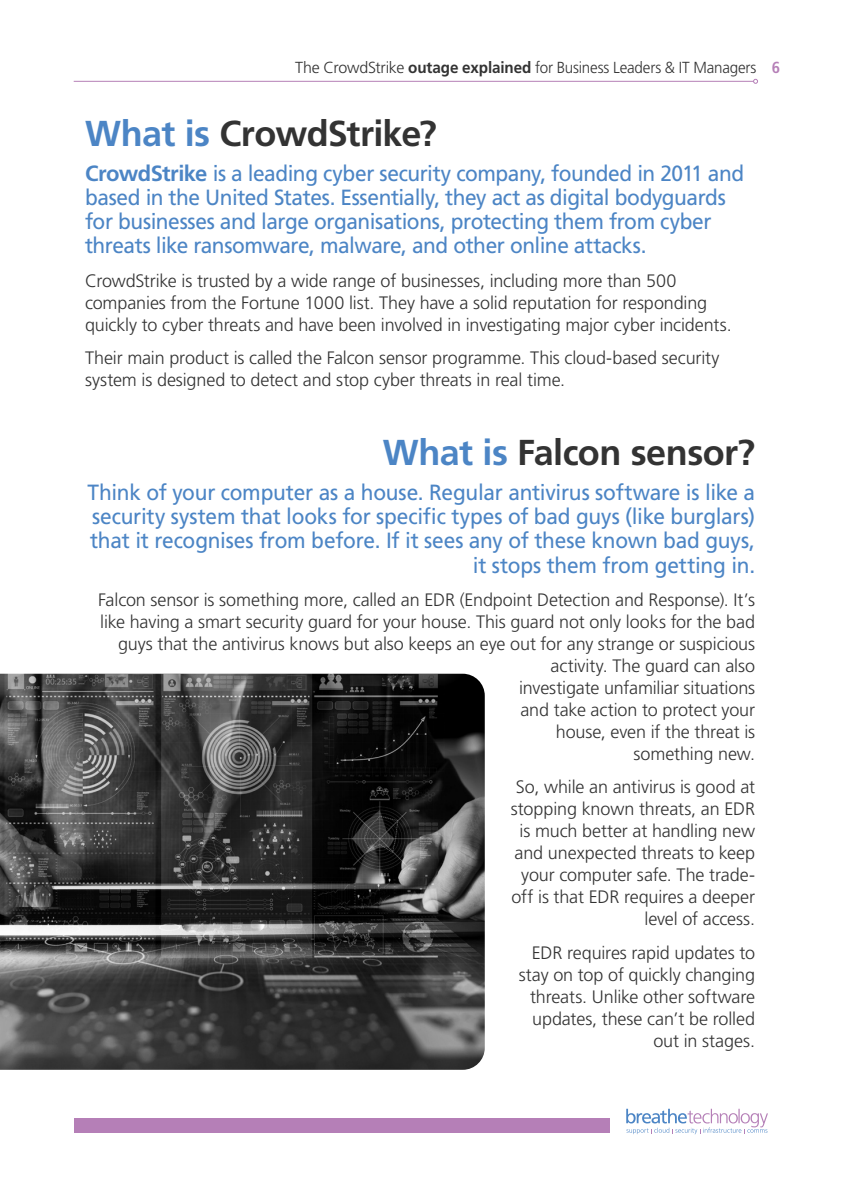
<style>
.page{position:relative;width:842px;height:1191px;background:#fff}
.page>*{position:absolute;margin:0;border:0;box-sizing:border-box;transform-origin:0 0}
.t1{font:700 36px "Frutiger LT Std";letter-spacing:-.015em;color:#333}
.t2{font:22px/24px "Frutiger LT Std";letter-spacing:-.015em;color:#4c85c5;scale:.95 1}
.t3{font:300 18px/22px "Frutiger LT Std";letter-spacing:-.01em;color:#333;text-align:right}
.t4{font:300 16px "Frutiger LT Std";letter-spacing:-.015em;color:#333}
.s1{font-weight:700}
.s2{font-weight:700;font-stretch:condensed;color:#b57fb7}
.s3{color:#4c85c5}
</style>
<div class="page">
<svg style="left:626px;top:1108px;width:142px;height:26px"></svg>
<hr style="left:74px;top:81px;width:679px;height:1px;background:#b57fb7">
<svg style="left:753px;top:79px;width:5px;height:5px"></svg>
<div style="left:74px;top:1118px;width:535px;height:14px;background:#b57fb7"></div>
<img style="left:0;top:673px;width:485px;height:396px">
<p class="t4" style="left:295px;top:58px;width:486px">The CrowdStrike <span class="s1">outage explained</span> for Business Leaders &amp; IT Managers <span class="s2">6</span></p>
<p class="t1" style="left:85px;top:112px;width:353px"><span class="s3">What is</span> CrowdStrike?</p>
<p class="t2" style="left:85px;top:162px;width:695px"><span class="s1">CrowdStrike</span> is a leading cyber security company, founded in 2011 and based in the United States. Essentially, they act as digital bodyguards for businesses and large organisations, protecting them from cyber threats like ransomware, malware, and other online attacks.</p>
<p class="t3" style="left:85px;top:270px;width:648px;text-align:left">CrowdStrike is trusted by a wide range of businesses, including more than 500 companies from the Fortune 1000 list. They have a solid reputation for responding quickly to cyber threats and have been involved in investigating major cyber incidents.</p>
<p class="t3" style="left:85px;top:347px;width:636px;text-align:left">Their main product is called the Falcon sensor programme. This cloud-based security system is designed to detect and stop cyber threats in real time.</p>
<p class="t1" style="left:383px;top:431px;width:374px"><span class="s3">What is</span> Falcon sensor?</p>
<p class="t2" style="left:87px;top:481px;width:704px;text-align:right">Think of your computer as a house. Regular antivirus software is like a security system that looks for specific types of bad guys (like burglars) that it recognises from before. If it sees any of these known bad guys, it stops them from getting in.</p>
<p class="t3" style="left:98px;top:589px;width:658px">Falcon sensor is something more, called an EDR (Endpoint Detection and Response). It’s like having a smart security guard for your house. This guard not only looks for the bad guys that the antivirus knows but also keeps an eye out for any strange or suspicious activity. The guard can also<br>investigate unfamiliar situations<br>and take action to protect your<br>house, even if the threat is<br>something new.</p>
<p class="t3" style="left:511px;top:776px;width:246px">So, while an antivirus is good at stopping known threats, an EDR is much better at handling new and unexpected threats to keep your computer safe. The trade&shy;off is that EDR requires a deeper level of access.</p>
<p class="t3" style="left:519px;top:941px;width:238px">EDR requires rapid updates to stay on top of quickly changing threats. Unlike other software updates, these can’t be rolled out in stages.</p>
</div>
